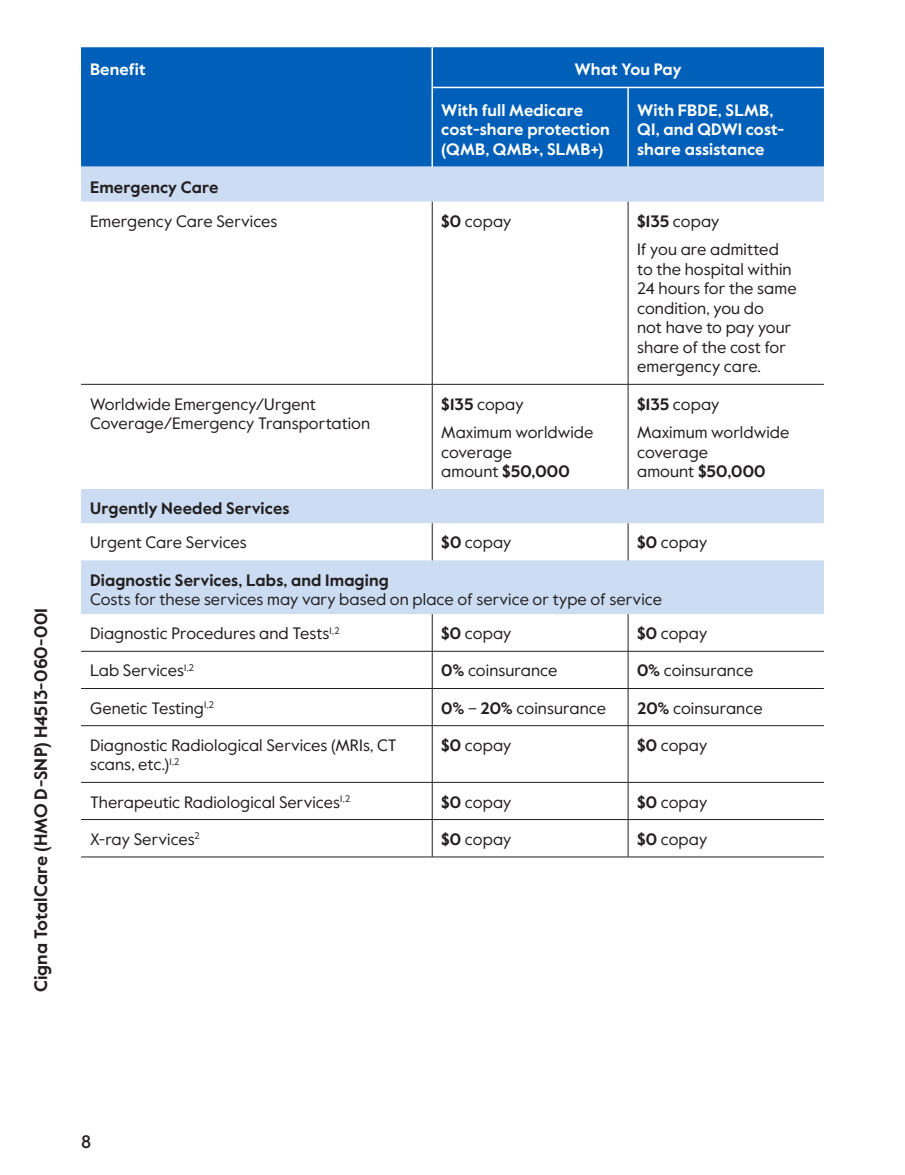
<style>
.page{position:relative;width:905px;height:1175px;background:#fff}
.page>*{position:absolute;margin:0;border:0;box-sizing:border-box;transform-origin:0 0}
.t1{font:700 18px "Value Sans Pro";letter-spacing:.005em;color:#231f20}
.t2{font:500 18px "Value Sans Pro";color:#231f20}
.t3{font:16.5px/19.5px "Value Sans Pro";letter-spacing:.005em;color:#231f20}
.t4{font:700 16.5px/19.5px "Value Sans Pro";letter-spacing:.005em;color:#fff}
.t5{font:700 16.5px "Value Sans Pro";letter-spacing:.005em;color:#231f20}
.s1{font-weight:700}
</style>
<div class="page">
<div style="left:81px;top:47px;width:743px;height:120px;background:#005fb9"></div>
<svg style="left:81px;top:167px;width:743px;height:447px"></svg>
<hr style="left:81px;top:384px;width:351px;height:1px;background:#231f20">
<hr style="left:432px;top:384px;width:196px;height:1px;background:#231f20">
<hr style="left:628px;top:384px;width:196px;height:1px;background:#231f20">
<hr style="left:81px;top:651px;width:351px;height:1px;background:#231f20">
<hr style="left:432px;top:651px;width:196px;height:1px;background:#231f20">
<hr style="left:628px;top:651px;width:196px;height:1px;background:#231f20">
<hr style="left:81px;top:819px;width:351px;height:1px;background:#231f20">
<hr style="left:432px;top:819px;width:196px;height:1px;background:#231f20">
<hr style="left:628px;top:819px;width:196px;height:1px;background:#231f20">
<hr style="left:81px;top:688px;width:351px;height:1px;background:#231f20">
<hr style="left:81px;top:725px;width:351px;height:1px;background:#231f20">
<hr style="left:432px;top:688px;width:196px;height:1px;background:#231f20">
<hr style="left:432px;top:725px;width:196px;height:1px;background:#231f20">
<hr style="left:628px;top:688px;width:196px;height:1px;background:#231f20">
<hr style="left:628px;top:725px;width:196px;height:1px;background:#231f20">
<hr style="left:432px;top:202px;width:1px;height:182px;background:#231f20">
<hr style="left:432px;top:384px;width:1px;height:105px;background:#231f20">
<hr style="left:432px;top:523px;width:1px;height:37px;background:#231f20">
<hr style="left:432px;top:614px;width:1px;height:37px;background:#231f20">
<hr style="left:432px;top:651px;width:1px;height:37px;background:#231f20">
<hr style="left:432px;top:688px;width:1px;height:37px;background:#231f20">
<hr style="left:432px;top:726px;width:1px;height:56px;background:#231f20">
<hr style="left:432px;top:782px;width:1px;height:37px;background:#231f20">
<hr style="left:432px;top:819px;width:1px;height:37px;background:#231f20">
<hr style="left:627px;top:202px;width:1px;height:182px;background:#231f20">
<hr style="left:627px;top:384px;width:1px;height:105px;background:#231f20">
<hr style="left:627px;top:523px;width:1px;height:37px;background:#231f20">
<hr style="left:627px;top:614px;width:1px;height:37px;background:#231f20">
<hr style="left:627px;top:651px;width:1px;height:37px;background:#231f20">
<hr style="left:627px;top:688px;width:1px;height:37px;background:#231f20">
<hr style="left:627px;top:726px;width:1px;height:56px;background:#231f20">
<hr style="left:627px;top:782px;width:1px;height:37px;background:#231f20">
<hr style="left:627px;top:819px;width:1px;height:37px;background:#231f20">
<hr style="left:81px;top:856px;width:351px;height:1px;background:#231f20">
<hr style="left:432px;top:856px;width:196px;height:1px;background:#231f20">
<hr style="left:628px;top:856px;width:196px;height:1px;background:#231f20">
<hr style="left:81px;top:782px;width:351px;height:1px;background:#231f20">
<hr style="left:432px;top:782px;width:196px;height:1px;background:#231f20">
<hr style="left:628px;top:782px;width:196px;height:1px;background:#231f20">
<hr style="left:431px;top:47px;width:2px;height:40px;background:#fff">
<hr style="left:431px;top:87px;width:197px;height:1px;background:#fff">
<hr style="left:628px;top:87px;width:196px;height:1px;background:#fff">
<hr style="left:627px;top:88px;width:1px;height:79px;background:#fff">
<hr style="left:431px;top:88px;width:2px;height:79px;background:#fff">
<p class="t1" style="left:30px;top:992px;width:386px;rotate:-90deg">Cigna TotalCare (HMO D-SNP) H4513-060-001</p>
<p class="t4" style="left:90px;top:61px;width:57px">Benefit</p>
<p class="t4" style="left:574px;top:61px;width:109px">What You Pay</p>
<p class="t4" style="left:441px;top:101px;width:170px">With full Medicare cost-share protection (QMB, QMB+, SLMB+)</p>
<p class="t4" style="left:637px;top:101px;width:149px">With FBDE, SLMB,<br>QI, and QDWI cost&shy;share assistance</p>
<p class="t5" style="left:90px;top:177px;width:130px">Emergency Care</p>
<p class="t3" style="left:90px;top:212px;width:189px">Emergency Care Services</p>
<p class="t3" style="left:441px;top:212px;width:72px"><span class="s1">$0</span> copay</p>
<p class="t3" style="left:637px;top:207px;width:143px;line-height:28.5px"><span class="s1">$135</span> copay<br>If you are admitted</p>
<p class="t3" style="left:637px;top:260px;width:161px">to the hospital within<br>24 hours for the same condition, you do<br>not have to pay your share of the cost for emergency care.</p>
<p class="t3" style="left:90px;top:394px;width:281px">Worldwide Emergency/Urgent<br>Coverage/Emergency Transportation</p>
<p class="t3" style="left:441px;top:390px;width:154px;line-height:28.5px"><span class="s1">$135</span> copay<br>Maximum worldwide</p>
<p class="t3" style="left:441px;top:442px;width:130px">coverage amount <span class="s1">$50,000</span></p>
<p class="t3" style="left:637px;top:390px;width:154px;line-height:28.5px"><span class="s1">$135</span> copay<br>Maximum worldwide</p>
<p class="t3" style="left:637px;top:442px;width:130px">coverage amount <span class="s1">$50,000</span></p>
<p class="t5" style="left:90px;top:498px;width:201px">Urgently Needed Services</p>
<p class="t3" style="left:90px;top:533px;width:158px">Urgent Care Services</p>
<p class="t3" style="left:441px;top:533px;width:72px"><span class="s1">$0</span> copay</p>
<p class="t3" style="left:637px;top:533px;width:72px"><span class="s1">$0</span> copay</p>
<p class="t5" style="left:90px;top:570px;width:300px">Diagnostic Services, Labs, and Imaging</p>
<p class="t3" style="left:90px;top:582px;width:573px;line-height:34.2px">Costs for these services may vary based on place of service or type of service<br>Diagnostic Procedures and Tests<sup>1,2</sup></p>
<p class="t3" style="left:441px;top:624px;width:72px"><span class="s1">$0</span> copay</p>
<p class="t3" style="left:637px;top:624px;width:72px"><span class="s1">$0</span> copay</p>
<p class="t3" style="left:90px;top:661px;width:106px">Lab Services<sup>1,2</sup></p>
<p class="t3" style="left:441px;top:661px;width:118px"><span class="s1">0%</span> coinsurance</p>
<p class="t3" style="left:637px;top:661px;width:118px"><span class="s1">0%</span> coinsurance</p>
<p class="t3" style="left:90px;top:698px;width:126px">Genetic Testing<sup>1,2</sup></p>
<p class="t3" style="left:441px;top:698px;width:166px"><span class="s1">0%</span> – <span class="s1">20%</span> coinsurance</p>
<p class="t3" style="left:637px;top:698px;width:127px"><span class="s1">20%</span> coinsurance</p>
<p class="t3" style="left:90px;top:735px;width:308px">Diagnostic Radiological Services (MRIs, CT scans, etc.)<sup>1,2</sup></p>
<p class="t3" style="left:441px;top:735px;width:72px"><span class="s1">$0</span> copay</p>
<p class="t3" style="left:637px;top:735px;width:72px"><span class="s1">$0</span> copay</p>
<p class="t3" style="left:90px;top:792px;width:262px">Therapeutic Radiological Services<sup>1,2</sup></p>
<p class="t3" style="left:441px;top:792px;width:72px"><span class="s1">$0</span> copay</p>
<p class="t3" style="left:637px;top:792px;width:72px"><span class="s1">$0</span> copay</p>
<p class="t3" style="left:90px;top:829px;width:111px">X-ray Services<sup>2</sup></p>
<p class="t3" style="left:441px;top:829px;width:72px"><span class="s1">$0</span> copay</p>
<p class="t3" style="left:637px;top:829px;width:72px"><span class="s1">$0</span> copay</p>
<p class="t2" style="left:81px;top:1130px;width:12px">8</p>
</div>
